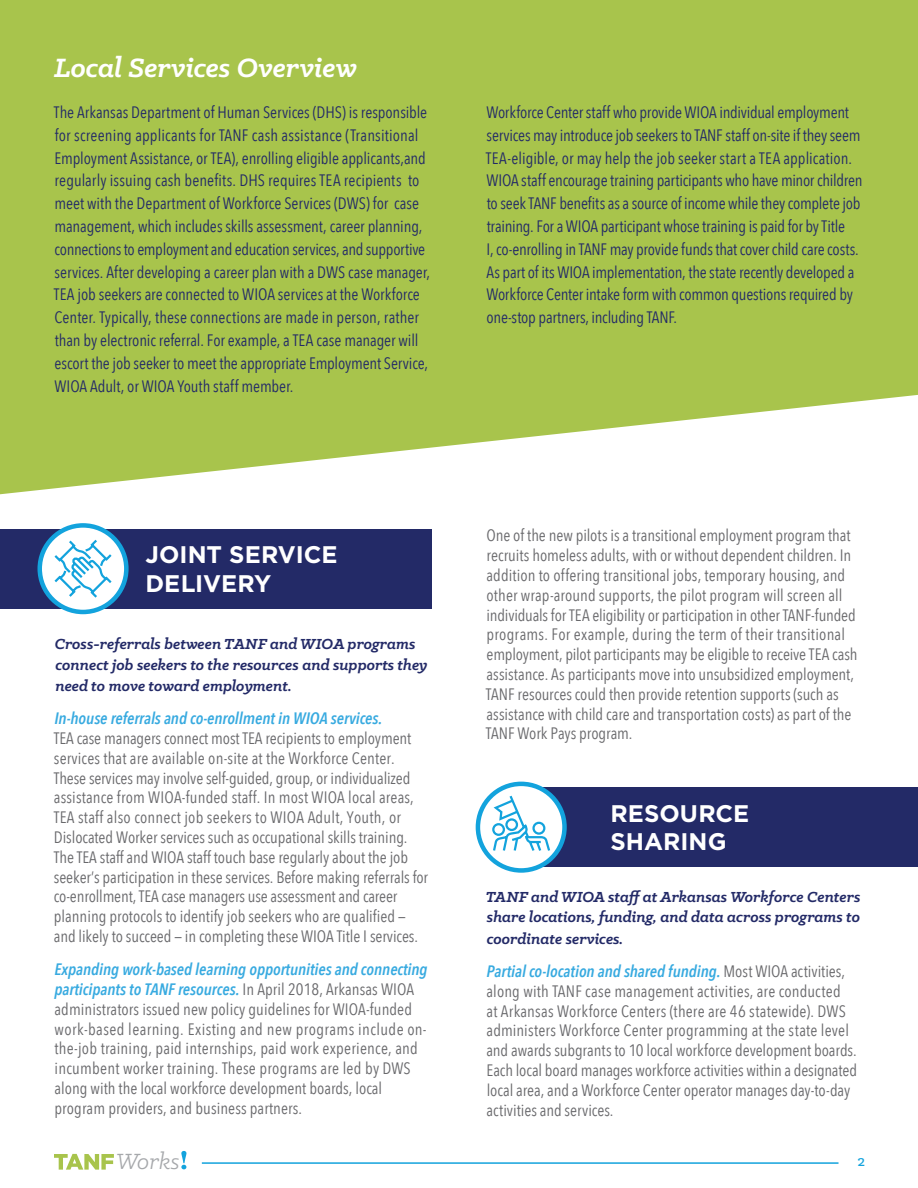
<style>
.page{position:relative;width:918px;height:1188px;background:#fff}
.page>*{position:absolute;margin:0;border:0;box-sizing:border-box;transform-origin:0 0}
.t1{font:italic 700 30px "Klinic Slab";color:#fff}
.t2{font:italic 24.9px "Klinic Slab";color:#a6a8ab}
.t3{font:700 24px/28.5px "Gotham";color:#fff}
.t4{font:16.5px/19.8px "Avenir Next Condensed";color:#69696c}
.t5{font:16.5px/22.8px "Avenir Next Condensed";letter-spacing:-.01em;color:#232a67}
.t6{font:italic 700 16.5px/20.7px "Klinic Slab";color:#232a67}
.t7{font:500 16.5px "Klinic Slab";color:#13a3dd}
.s1{font-weight:600;font-style:italic;color:#38aae0}
</style>
<div class="page">
<hr style="left:202px;top:1162px;width:637px;height:2px;background:#13a3dd">
<svg style="left:54px;top:1154px;width:60px;height:16px"></svg>
<svg style="left:181px;top:1151px;width:5px;height:18px"></svg>
<svg style="left:0;top:0;width:918px;height:494px;background:#b0c95d"></svg>
<div style="left:0;top:529px;width:432px;height:79px;background:#232a67"></div>
<svg style="left:40px;top:525px;width:86px;height:87px;background:#cfecf8"></svg>
<div style="left:38px;top:523px;width:91px;height:91px;border:4px solid #13a3dd;border-radius:50%"></div>
<svg style="left:52px;top:537px;width:62px;height:63px;background:#cfecf8"></svg>
<div style="left:507px;top:787px;width:411px;height:80px;background:#232a67"></div>
<svg style="left:478px;top:784px;width:87px;height:86px;fill:#fff"></svg>
<div style="left:476px;top:782px;width:91px;height:91px;border:4px solid #13a3dd;border-radius:50%"></div>
<svg style="left:491px;top:793px;width:61px;height:60px"></svg>
<h2 class="t1" style="left:54px;top:48px;width:304px">Local Services Overview</h2>
<p class="t5" style="left:54px;top:100px;width:378px">The Arkansas Department of Human Services (DHS) is responsible for screening applicants for TANF cash assistance (Transitional Employment Assistance, or TEA), enrolling eligible applicants,and regularly issuing cash benefits. DHS requires TEA recipients to meet with the Department of Workforce Services (DWS) for case management, which includes skills assessment, career planning, connections to employment and education services, and supportive services. After developing a career plan with a DWS case manager, TEA job seekers are connected to WIOA services at the Workforce Center. Typically, these connections are made in person, rather than by electronic referral. For example, a TEA case manager will escort the job seeker to meet the appropriate Employment Service, WIOA Adult, or WIOA Youth staff member.</p>
<h2 class="t3" style="left:145px;top:540px;width:194px">JOINT SERVICE<br>DELIVERY</h2>
<p class="t6" style="left:55px;top:634px;width:374px">Cross-referrals between TANF and WIOA programs connect job seekers to the resources and supports they need to move toward employment.</p>
<p class="t4" style="left:54px;top:708px;width:376px"><span class="s1">In-house referrals and co-enrollment in WIOA services.<br></span>TEA case managers connect most TEA recipients to employment services that are available on-site at the Workforce Center.<br>These services may involve self-guided, group, or individualized assistance from WIOA-funded staff. In most WIOA local areas, TEA staff also connect job seekers to WIOA Adult, Youth, or Dislocated Worker services such as occupational skills training.<br>The TEA staff and WIOA staff touch base regularly about the job seeker’s participation in these services. Before making referrals for co-enrollment, TEA case managers use assessment and career planning protocols to identify job seekers who are qualified — and likely to succeed — in completing these WIOA Title I services.</p>
<p class="t4" style="left:54px;top:959px;width:375px"><span class="s1">Expanding work-based learning opportunities and connecting participants to TANF resources.</span> In April 2018, Arkansas WIOA administrators issued new policy guidelines for WIOA-funded work-based learning. Existing and new programs include on&shy;the-job training, paid internships, paid work experience, and incumbent worker training. These programs are led by DWS along with the local workforce development boards, local program providers, and business partners.</p>
<p class="t5" style="left:486px;top:100px;width:378px">Workforce Center staff who provide WIOA individual employment services may introduce job seekers to TANF staff on-site if they seem TEA-eligible, or may help the job seeker start a TEA application.<br>WIOA staff encourage training participants who have minor children to seek TANF benefits as a source of income while they complete job training. For a WIOA participant whose training is paid for by Title<br>I, co-enrolling in TANF may provide funds that cover child care costs.<br>As part of its WIOA implementation, the state recently developed a Workforce Center intake form with common questions required by one-stop partners, including TANF.</p>
<p class="t4" style="left:486px;top:525px;width:373px">One of the new pilots is a transitional employment program that recruits homeless adults, with or without dependent children. In addition to offering transitional jobs, temporary housing, and other wrap-around supports, the pilot program will screen all individuals for TEA eligibility or participation in other TANF-funded programs. For example, during the term of their transitional employment, pilot participants may be eligible to receive TEA cash assistance. As participants move into unsubsidized employment, TANF resources could then provide retention supports (such as assistance with child care and transportation costs) as part of the TANF Work Pays program.</p>
<h2 class="t3" style="left:610px;top:799px;width:140px">RESOURCE<br>SHARING</h2>
<p class="t6" style="left:486px;top:887px;width:376px;line-height:19.8px">TANF and WIOA staff at Arkansas Workforce Centers share locations, funding, and data across programs to</p>
<p class="t6" style="left:487px;top:928px;width:138px">coordinate services.</p>
<p class="t4" style="left:486px;top:961px;width:372px"><span class="s1">Partial co-location and shared funding.</span> Most WIOA activities, along with TANF case management activities, are conducted<br>at Arkansas Workforce Centers (there are 46 statewide). DWS administers Workforce Center programming at the state level and awards subgrants to 10 local workforce development boards.<br>Each local board manages workforce activities within a designated local area, and a Workforce Center operator manages day-to-day activities and services.</p>
<h2 class="t2" style="left:116px;top:1145px;width:65px">Works</h2>
<p class="t7" style="left:857px;top:1151px;width:9px">2</p>
</div>
